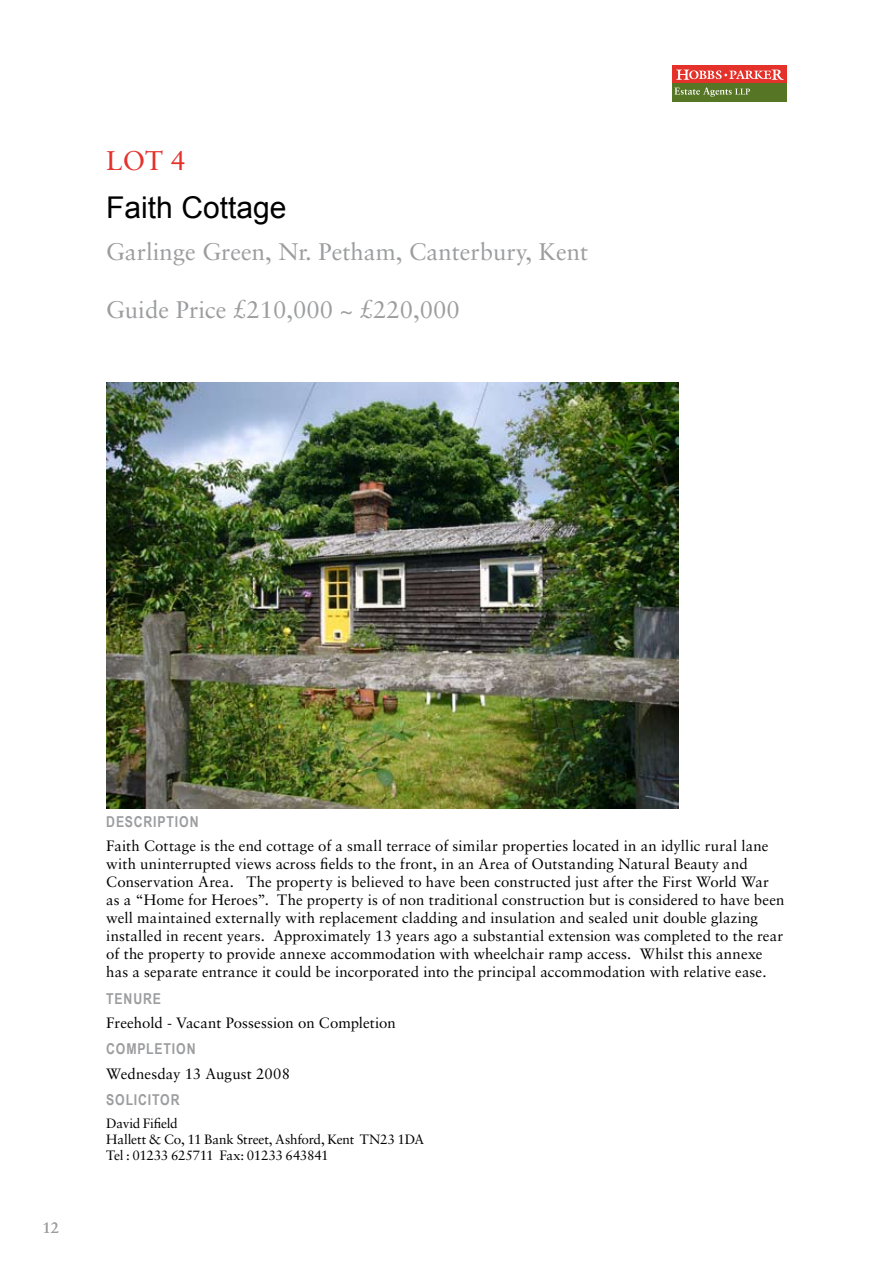
<style>
.page{position:relative;width:893px;height:1263px;background:#fff}
.page>*{position:absolute;margin:0;border:0;box-sizing:border-box;transform-origin:0 0}
.t1{font:30px "Arial";color:#000}
.t2{font:27px "Sabon";color:#e4312a}
.t3{font:24px "Sabon";color:#9c9d9f}
.t4{font:15px/18px "Sabon";letter-spacing:.005em;color:#000}
.t5{font:700 15px "Arial Narrow";letter-spacing:.055em;color:#9c9d9f}
.t6{font:15px "Sabon";color:#9c9d9f}
.t7{font:13.5px/16.2px "Sabon";letter-spacing:-.02em;color:#000}
</style>
<div class="page">
<div style="left:672px;top:65px;width:115px;height:37px;background:linear-gradient(to right,#577625,#577625)"></div>
<hr style="left:672px;top:101px;width:115px;height:1px;background:#577625">
<hr style="left:672px;top:65px;width:115px;height:1px;background:#e4312a">
<div style="left:672px;top:67px;width:115px;height:16px;background:#e4312a"></div>
<svg style="left:676px;top:70px;width:108px;height:10px"></svg>
<div style="left:672px;top:84px;width:115px;height:16px;background:#577625"></div>
<svg style="left:674px;top:87px;width:76px;height:10px"></svg>
<img style="left:106px;top:383px;width:572px;height:425px">
<h2 class="t2" style="left:106px;top:144px;width:81px">Lot 4</h2>
<h1 class="t1" style="left:106px;top:188px;width:182px">Faith Cottage</h1>
<h3 class="t3" style="left:106px;top:237px;width:483px">Garlinge Green, Nr. Petham, Canterbury, Kent</h3>
<h3 class="t3" style="left:106px;top:295px;width:355px">Guide Price £210,000 ~ £220,000</h3>
<p class="t6" style="left:43px;top:1219px;width:18px">12</p>
<p class="t5" style="left:106px;top:810px;width:94px">DESCRIPTION</p>
<p class="t4" style="left:106px;top:837px;width:680px">Faith Cottage is the end cottage of a small terrace of similar properties located in an idyllic rural lane with uninterrupted views across fields to the front, in an Area of Outstanding Natural Beauty and Conservation Area. The property is believed to have been constructed just after the First World War as a “Home for Heroes”. The property is of non traditional construction but is considered to have been well maintained externally with replacement cladding and insulation and sealed unit double glazing installed in recent years. Approximately 13 years ago a substantial extension was completed to the rear of the property to provide annexe accommodation with wheelchair ramp access. Whilst this annexe has a separate entrance it could be incorporated into the principal accommodation with relative ease.</p>
<p class="t5" style="left:106px;top:987px;width:56px">TENURE</p>
<p class="t4" style="left:106px;top:1013px;width:291px">Freehold - Vacant Possession on Completion</p>
<p class="t5" style="left:106px;top:1038px;width:91px">COMPLETION</p>
<p class="t4" style="left:106px;top:1064px;width:185px">Wednesday 13 August 2008</p>
<p class="t5" style="left:106px;top:1089px;width:75px">SOLICITOR</p>
<p class="t7" style="left:106px;top:1115px;width:319px">David Fifield<br>Hallett &amp; Co, 11 Bank Street, Ashford, Kent TN23 1DA<br>Tel : 01233 625711 Fax: 01233 643841</p>
</div>
